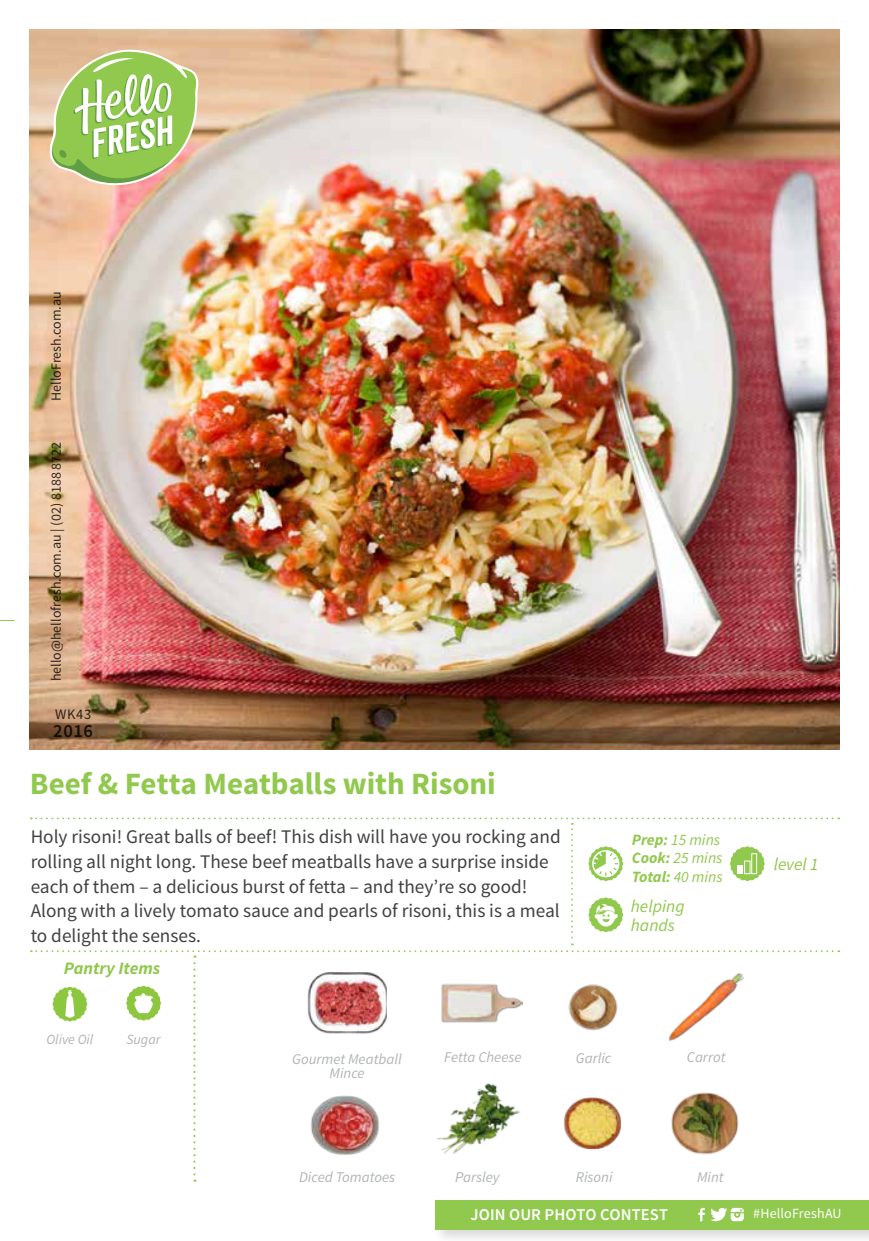
<style>
.page{position:relative;width:869px;height:1241px;background:#fff}
.page>*{position:absolute;margin:0;border:0;box-sizing:border-box;transform-origin:0 0}
.t1{font:700 30.97px "Source Sans Pro";letter-spacing:-.005em;color:#91c84e}
.t2{font:19.25px/24.5px "Source Sans Pro";color:#414042}
.t3{font:600 18.55px "Source Sans Pro";color:#000}
.t4{font:italic 17.5px/18.6px "Source Sans Pro";color:#91c84e}
.t5{font:italic 700 17.5px "Source Sans Pro";color:#91c84e}
.t6{font:600 16.45px "Source Sans Pro";letter-spacing:.005em;color:#fff}
.t7{font:italic 15.75px/18.9px "Source Sans Pro";color:#91c84e}
.t8{font:italic 14.88px/14.5px "Source Sans Pro";color:#b1b4b6;text-align:center}
.t9{font:14.53px "Source Sans Pro";color:#000}
.t10{font:14px "Source Sans Pro";color:#000}
.t11{font:14px "Source Sans Pro";letter-spacing:.01em;color:#fff}
.t12{font:italic 14px "Source Sans Pro";color:#b1b4b6}
.s1{font-weight:700}
</style>
<div class="page">
<img style="left:30px;top:30px;width:808px;height:719px">
<svg style="left:0;top:620px;width:14px;height:1px"></svg>
<svg style="left:50px;top:50px;width:148px;height:135px;background:#b5cd81"></svg>
<div style="left:432px;top:1197px;width:436px;height:43px;background:#000;opacity:.15"></div>
<div style="left:435px;top:1199px;width:433px;height:29px;background:#91c84e"></div>
<svg style="left:698px;top:1207px;width:6px;height:13px"></svg>
<svg style="left:710px;top:1207px;width:33px;height:13px"></svg>
<svg style="left:31px;top:817px;width:808px;height:364px"></svg>
<p class="t10" style="left:47px;top:401px;width:111px;rotate:-90deg">HelloFresh.com.au</p>
<p class="t10" style="left:47px;top:681px;width:241px;rotate:-90deg">hello@hellofresh.com.au | (02) 8188 8722</p>
<p class="t9" style="left:55px;top:705px;width:38px">WK43</p>
<p class="t3" style="left:53px;top:719px;width:41px">2016</p>
<h1 class="t1" style="left:30px;top:763px;width:467px">Beef &amp; Fetta Meatballs with Risoni</h1>
<p class="t2" style="left:31px;top:825px;width:531px">Holy risoni! Great balls of beef! This dish will have you rocking and rolling all night long. These beef meatballs have a surprise inside each of them – a delicious burst of fetta – and they’re so good!<br>Along with a lively tomato sauce and pearls of risoni, this is a meal to delight the senses.</p>
<p class="t5" style="left:64px;top:956px;width:98px">Pantry Items</p>
<p class="t12" style="left:46px;top:1030px;width:48px">Olive Oil</p>
<p class="t12" style="left:126px;top:1030px;width:36px">Sugar</p>
<p class="t7" style="left:631px;top:829px;width:92px"><span class="s1">Prep:</span> 15 mins<br><span class="s1">Cook:</span> 25 mins<br><span class="s1">Total:</span> 40 mins</p>
<p class="t4" style="left:630px;top:896px;width:55px">helping hands</p>
<p class="t8" style="left:444px;top:1049px;width:79px">Fetta Cheese</p>
<p class="t8" style="left:292px;top:1051px;width:111px">Gourmet Meatball<br>Mince</p>
<p class="t8" style="left:575px;top:1050px;width:37px">Garlic</p>
<p class="t8" style="left:686px;top:1049px;width:40px">Carrot</p>
<p class="t8" style="left:299px;top:1169px;width:97px">Diced Tomatoes</p>
<p class="t8" style="left:455px;top:1169px;width:46px">Parsley</p>
<p class="t8" style="left:696px;top:1169px;width:28px">Mint</p>
<p class="t8" style="left:575px;top:1169px;width:38px">Risoni</p>
<p class="t4" style="left:773px;top:855px;width:46px">level 1</p>
<p class="t6" style="left:470px;top:1203px;width:199px">JOIN OUR PHOTO CONTEST</p>
<p class="t11" style="left:753px;top:1204px;width:90px">#HelloFreshAU</p>
</div>
